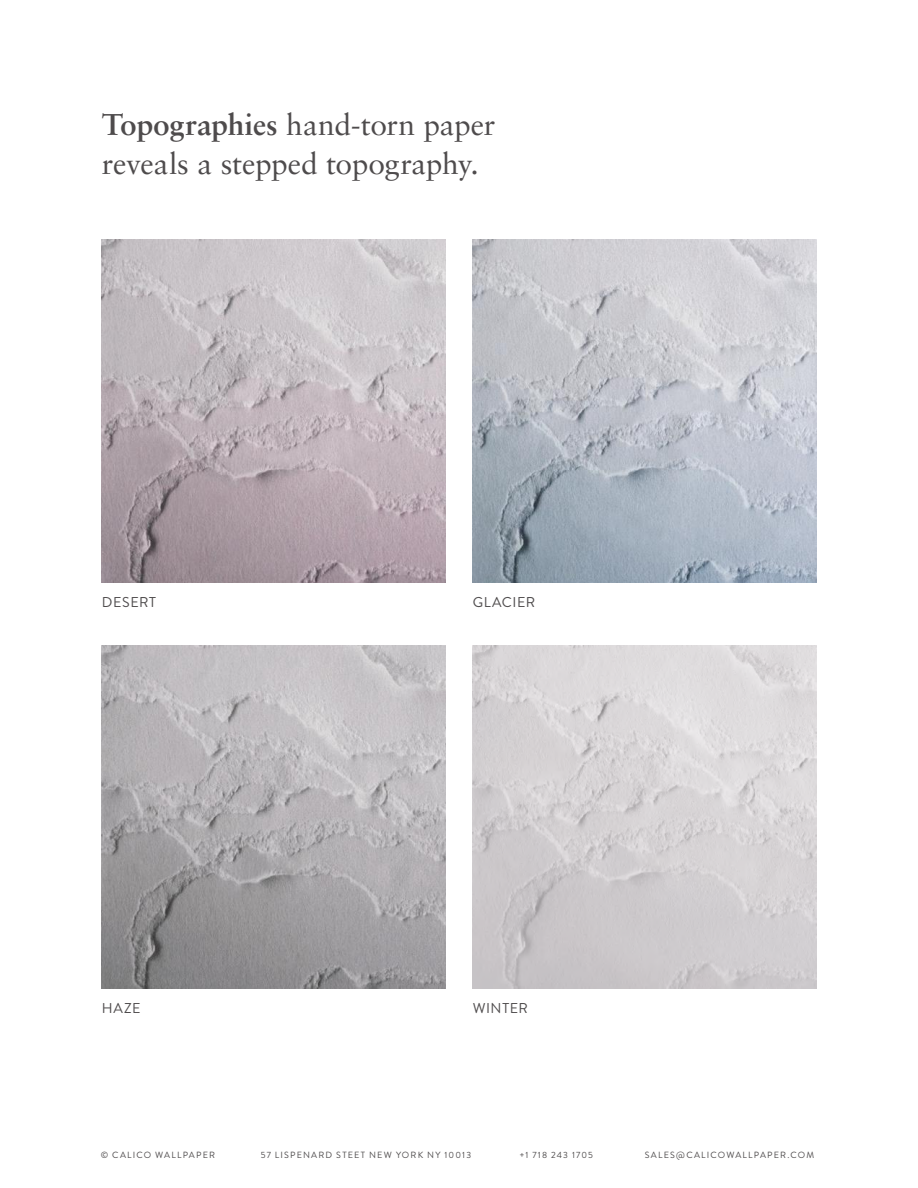
<style>
.page{position:relative;width:918px;height:1188px;background:#fff}
.page>*{position:absolute;margin:0;border:0;box-sizing:border-box;transform-origin:0 0}
.t1{font:30px/39px "Sabon LT Pro";letter-spacing:-.01em;color:#4e4b4c}
.t2{font:14.25px "Brandon Grotesque";letter-spacing:.04em;color:#4e4b4c}
.t3{font:9px "Brandon Grotesque";letter-spacing:.13em;color:#4e4b4c}
.s1{font-weight:700}
</style>
<div class="page">
<img style="left:473px;top:239px;width:343px;height:344px">
<img style="left:473px;top:645px;width:343px;height:344px">
<img style="left:102px;top:239px;width:343px;height:344px">
<img style="left:102px;top:645px;width:343px;height:344px">
<h1 class="t1" style="left:102px;top:104px;width:395px"><span class="s1">Topographies</span> hand-torn paper reveals a stepped topography.</h1>
<h2 class="t2" style="left:102px;top:593px;width:56px">DESERT</h2>
<h2 class="t2" style="left:473px;top:593px;width:64px">GLACIER</h2>
<h2 class="t2" style="left:102px;top:998px;width:40px">HAZE</h2>
<h2 class="t2" style="left:473px;top:998px;width:57px">WINTER</h2>
<p class="t3" style="left:101px;top:1149px;width:116px">© CALICO WALLPAPER</p>
<p class="t3" style="left:261px;top:1149px;width:212px">57 LISPENARD STEET NEW YORK NY 10013</p>
<p class="t3" style="left:520px;top:1149px;width:75px">+1 718 243 1705</p>
<p class="t3" style="left:645px;top:1149px;width:171px">SALES@CALICOWALLPAPER.COM</p>
</div>
